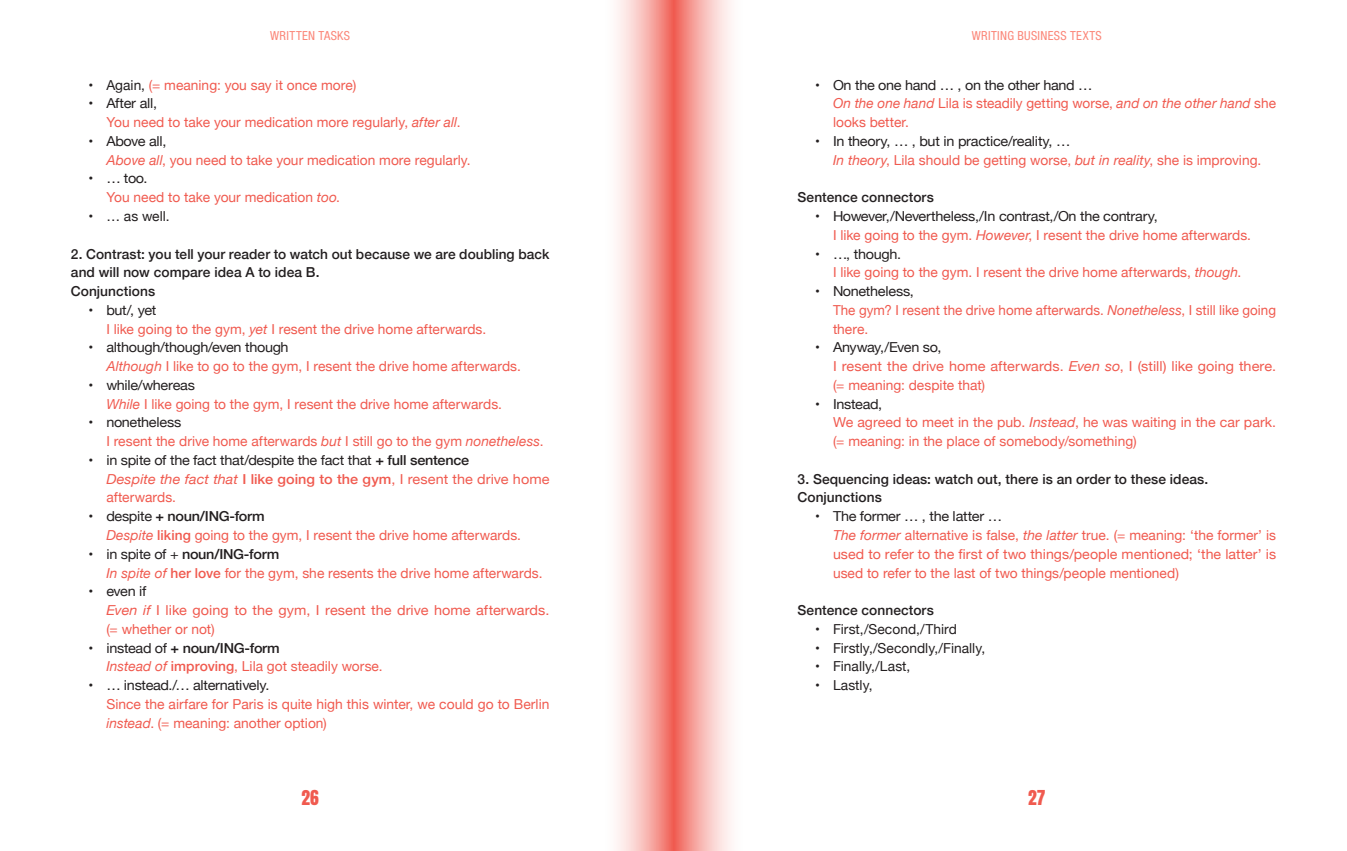
<style>
.page{position:relative;width:1347px;height:851px;background:#fff}
.page>*{position:absolute;margin:0;border:0;box-sizing:border-box;transform-origin:0 0}
.t1{font:17.5px "Anton";color:#f05a4f}
.t2{font:13.75px/18.8px "Helvetica Neue";color:#f05a4f}
.t3{font:13.75px/18.8px "Helvetica Neue";color:#231f20}
._03_BODY{font:500 13.75px/18.8px "Helvetica Neue";letter-spacing:.005em;color:#231f20}
.t4{font:13.75px/18.8px "Helvetica Neue";color:#f05a4f;scale:1.05 1}
.t5{font:condensed 12.5px "Helvetica Neue LT Std";letter-spacing:.03em;color:#fb8678}
.s1{color:#231f20}
.s2{font-style:italic}
.s3{font-weight:500}
.s4{font-style:italic;color:#f05a4f}
.s5{font-weight:500;color:#f05a4f}
.s6{color:#f05a4f}
.s7{font-weight:500;color:#231f20}
</style>
<div class="page">
<svg style="left:673px;top:0;width:58px;height:850px;background:#f7b1ac"></svg>
<svg style="left:617px;top:0;width:56px;height:850px;background:#f7b5b0"></svg>
<p class="t5" style="left:270px;top:28px;width:81px">WRITTEN TASKS</p>
<p class="t5" style="left:971px;top:28px;width:16px">WRITIN</p>
<p class="t5" style="left:1007px;top:28px;width:31px">G BUSINESS</p>
<p class="t5" style="left:1070px;top:28px;width:27px">TEXTS</p>
<p class="t2" style="left:89px;top:76px;width:269px"><span class="s1">• Again,</span> (= meaning: you say it once more)</p>
<p class="t2" style="left:106px;top:95px;width:356px;text-indent:-18px"><span class="s1">• After all,<br></span>You need to take your medication more regularly, <span class="s2">after all</span>.</p>
<p class="t2" style="left:106px;top:132px;width:366px;text-indent:-18px"><span class="s1">• Above all,<br></span><span class="s2">Above all</span>, you need to take your medication more regularly.</p>
<p class="t2" style="left:106px;top:170px;width:235px;text-indent:-18px"><span class="s1">• … too.<br></span>You need to take your medication <span class="s2">too</span>.</p>
<p class="t3" style="left:89px;top:207px;width:82px">• … as well.</p>
<p class="_03_BODY" style="left:71px;top:243px;width:480px">2. Contrast: you tell your reader to watch out because we are doubling back and will now compare idea A to idea B.</p>
<p class="_03_BODY" style="left:71px;top:280px;width:86px">Conjunctions</p>
<p class="t2" style="left:106px;top:301px;width:381px;text-indent:-18px"><span class="s1">• but/, yet<br></span>I like going to the gym, <span class="s2">yet</span> I resent the drive home afterwards.</p>
<p class="t2" style="left:106px;top:339px;width:416px;text-indent:-18px"><span class="s1">• although/though/even though<br></span><span class="s2">Although</span> I like to go to the gym, I resent the drive home afterwards.</p>
<p class="t2" style="left:106px;top:376px;width:397px;text-indent:-18px"><span class="s1">• while/whereas<br></span><span class="s2">While</span> I like going to the gym, I resent the drive home afterwards.</p>
<p class="t2" style="left:106px;top:414px;width:439px;text-indent:-18px"><span class="s1">• nonetheless<br></span>I resent the drive home afterwards <span class="s2">but</span> I still go to the gym <span class="s2">nonetheless</span>.</p>
<p class="t3" style="left:106px;top:451px;width:444px;text-indent:-18px">• in spite of the fact that/despite the fact that <span class="s3">+ full sentence<br></span><span class="s4">Despite the fact that</span> <span class="s5">I like going to the gym</span><span class="s6">, I resent the drive home afterwards.</span></p>
<p class="t2" style="left:106px;top:507px;width:416px;text-indent:-18px"><span class="s1">• despite</span> <span class="s7">+ noun/ING-form<br></span><span class="s2">Despite</span> <span class="s3">liking</span> going to the gym, I resent the drive home afterwards.</p>
<p class="t2" style="left:106px;top:545px;width:438px;text-indent:-18px"><span class="s1">• in spite of +</span> <span class="s7">noun/ING-form<br></span><span class="s2">In spite of</span> <span class="s3">her love</span> for the gym, she resents the drive home afterwards.</p>
<p class="t4" style="left:106px;top:582px;width:423px;text-indent:-18px"><span class="s1">• even if<br></span><span class="s2">Even if</span> I like going to the gym, I resent the drive home afterwards. (= whether or not)</p>
<p class="t2" style="left:106px;top:639px;width:278px;text-indent:-18px"><span class="s1">• instead of</span> <span class="s7">+ noun/ING-form<br></span><span class="s2">Instead of</span> <span class="s3">improving</span>, Lila got steadily worse.</p>
<p class="t2" style="left:106px;top:676px;width:444px;text-indent:-18px"><span class="s1">• … instead./… alternatively.<br></span>Since the airfare for Paris is quite high this winter, we could go to Berlin <span class="s2">instead</span>. (= meaning: another option)</p>
<p class="t2" style="left:833px;top:76px;width:444px;text-indent:-18px"><span class="s1">• On the one hand … , on the other hand …<br></span><span class="s2">On the one hand</span> Lila is steadily getting worse, <span class="s2">and on the other hand</span> she looks better.</p>
<p class="t2" style="left:833px;top:132px;width:430px;text-indent:-18px"><span class="s1">• In theory, … , but in practice/reality, …<br></span><span class="s2">In theory</span>, Lila should be getting worse, <span class="s2">but in reality</span>, she is improving.</p>
<p class="_03_BODY" style="left:797px;top:187px;width:138px">Sentence connectors</p>
<p class="t3" style="left:833px;top:207px;width:419px;text-indent:-18px">• However,/Nevertheless,/In contrast,/On the contrary,<br><span class="s6">I like going to the gym.</span> <span class="s4">However</span><span class="s6">, I resent the drive home afterwards.</span></p>
<p class="t2" style="left:833px;top:245px;width:410px;text-indent:-18px"><span class="s1">• …, though.<br></span>I like going to the gym. I resent the drive home afterwards, <span class="s2">though</span>.</p>
<p class="t2" style="left:833px;top:282px;width:444px;text-indent:-18px"><span class="s1">• Nonetheless,<br></span>The gym? I resent the drive home afterwards. <span class="s2">Nonetheless</span>, I still like going there.</p>
<p class="t4" style="left:833px;top:339px;width:423px;text-indent:-18px"><span class="s1">• Anyway,/Even so,<br></span>I resent the drive home afterwards. <span class="s2">Even so</span>, I (still) like going there. (= meaning: despite that)</p>
<p class="t2" style="left:833px;top:395px;width:444px;text-indent:-18px"><span class="s1">• Instead,<br></span>We agreed to meet in the pub. <span class="s2">Instead</span>, he was waiting in the car park. (= meaning: in the place of somebody/something)</p>
<p class="_03_BODY" style="left:797px;top:468px;width:412px">3. Sequencing ideas: watch out, there is an order to these ideas.</p>
<p class="_03_BODY" style="left:797px;top:487px;width:86px">Conjunctions</p>
<p class="t2" style="left:833px;top:507px;width:444px;text-indent:-18px"><span class="s1">• The former … , the latter …<br></span><span class="s2">The former</span> alternative is false, <span class="s2">the latter</span> true. (= meaning: ‘the former’ is used to refer to the first of two things/people mentioned; ‘the latter’ is used to refer to the last of two things/people mentioned)</p>
<p class="_03_BODY" style="left:797px;top:599px;width:138px">Sentence connectors</p>
<p class="t3" style="left:815px;top:620px;width:143px">• First,/Second,/Third</p>
<p class="t3" style="left:815px;top:639px;width:171px">• Firstly,/Secondly,/Finally,</p>
<p class="t3" style="left:815px;top:657px;width:97px">• Finally,/Last,</p>
<p class="t3" style="left:815px;top:676px;width:59px">• Lastly,</p>
<p class="t1" style="left:301px;top:788px;width:19px">26</p>
<p class="t1" style="left:1028px;top:788px;width:19px">27</p>
</div>
